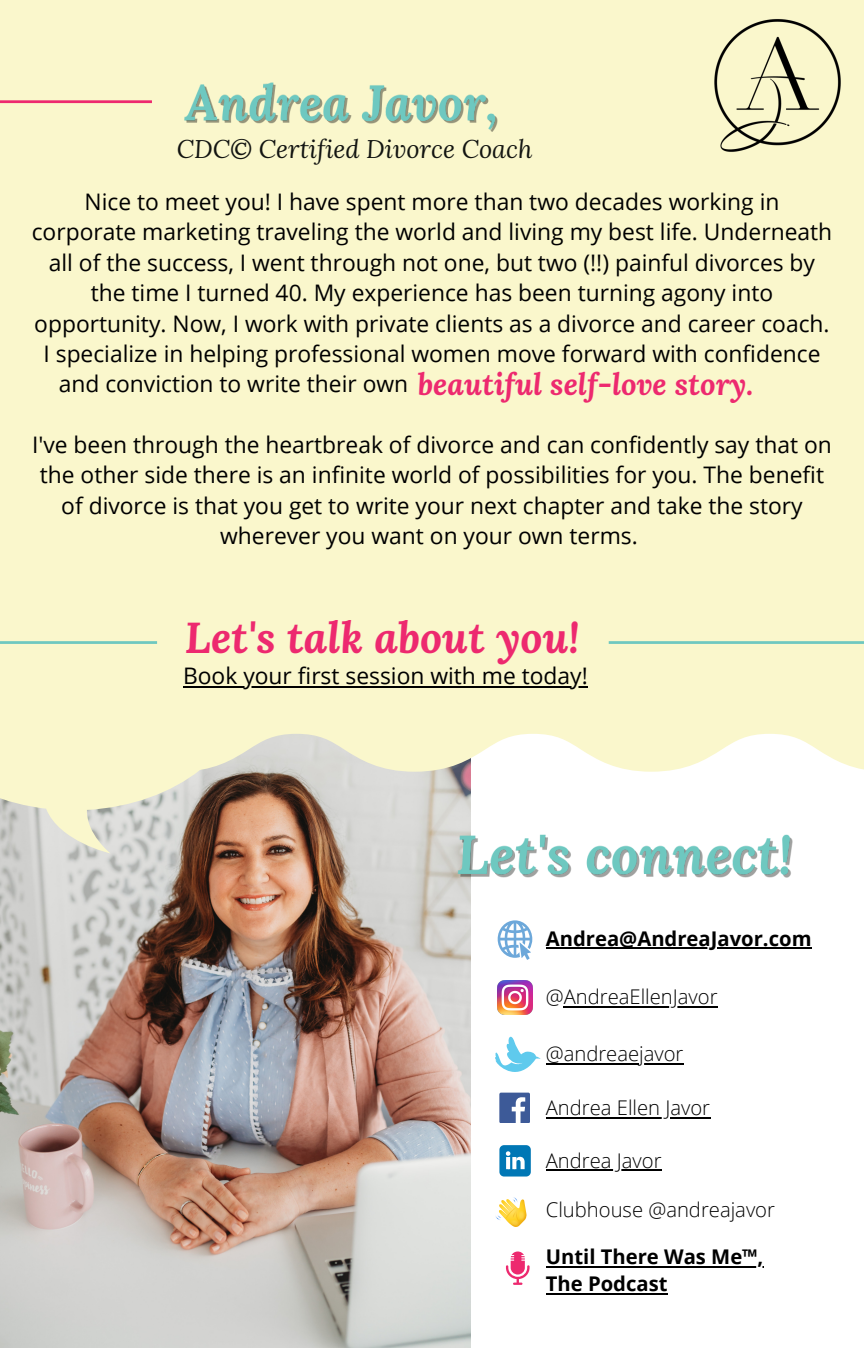
<style>
.page{position:relative;width:864px;height:1350px;background:#fff}
.page>*{position:absolute;margin:0;border:0;box-sizing:border-box;transform-origin:0 0}
.t1{font:italic 700 43.2px "Lora";color:#ed296f}
.t2{font:italic 700 30.15px "Lora";color:#ed296f}
.t3{font:italic 25.2px "Lora";color:#121411}
.t4{font:22.72px/30.4px "Open Sans";color:#000;text-align:center}
.t5{font:300 20.25px "Open Sans";color:#000}
.t6{font:700 20.25px "Open Sans";color:#000}
</style>
<div class="page">
<img style="left:0;top:772px;width:471px;height:575px">
<div style="left:0;top:0;width:864px;height:772px;background:#faf7cc"></div>
<svg style="left:0;top:558px;width:246px;height:295px;background:#ede8c4"></svg>
<svg style="left:0;top:100px;width:152px;height:3px"></svg>
<svg style="left:609px;top:641px;width:255px;height:3px"></svg>
<svg style="left:495px;top:1197px;width:32px;height:30px"></svg>
<svg style="left:498px;top:920px;width:34px;height:39px"></svg>
<img style="left:498px;top:980px;width:34px;height:35px">
<svg style="left:495px;top:1036px;width:45px;height:36px"></svg>
<div style="left:499px;top:1093px;width:31px;height:30px;background:#3d5a98;border-radius:2px"></div>
<svg style="left:512px;top:1097px;width:13px;height:26px"></svg>
<svg style="left:499px;top:1145px;width:32px;height:32px"></svg>
<svg style="left:0;top:641px;width:157px;height:3px"></svg>
<img style="left:692px;top:0;width:172px;height:170px">
<svg style="left:506px;top:1252px;width:24px;height:33px"></svg>
<img style="left:183px;top:69px;width:318px;height:68px">
<hr style="left:183px;top:686px;width:405px;height:2px;background:#000">
<img style="left:456px;top:818px;width:337px;height:75px">
<hr style="left:546px;top:947px;width:266px;height:2px;background:#000">
<hr style="left:564px;top:1006px;width:154px;height:2px;background:#000">
<hr style="left:546px;top:1063px;width:138px;height:2px;background:#000">
<hr style="left:546px;top:1117px;width:164px;height:2px;background:#000">
<hr style="left:546px;top:1169px;width:116px;height:2px;background:#000">
<hr style="left:546px;top:1266px;width:217px;height:2px;background:#000">
<hr style="left:546px;top:1293px;width:122px;height:2px;background:#000">
<p class="t3" style="left:177px;top:132px;width:357px">CDC© Certified Divorce Coach</p>
<p class="t4" style="left:85px;top:186px;width:696px">Nice to meet you! I have spent more than two decades working in</p>
<p class="t4" style="left:32px;top:216px;width:802px">corporate marketing traveling the world and living my best life. Underneath</p>
<p class="t4" style="left:49px;top:247px;width:768px">all of the success, I went through not one, but two (!!) painful divorces by</p>
<p class="t4" style="left:91px;top:277px;width:684px">the time I turned 40. My experience has been turning agony into</p>
<p class="t4" style="left:34px;top:308px;width:797px">opportunity. Now, I work with private clients as a divorce and career coach.</p>
<p class="t4" style="left:44px;top:338px;width:778px">I specialize in helping professional women move forward with confidence</p>
<p class="t4" style="left:59px;top:368px;width:351px">and conviction to write their own</p>
<p class="t2" style="left:418px;top:364px;width:337px">beautiful self-love story.</p>
<p class="t4" style="left:32px;top:429px;width:801px">I've been through the heartbreak of divorce and can confidently say that on the other side there is an infinite world of possibilities for you. The benefit of divorce is that you get to write your next chapter and take the story wherever you want on your own terms.</p>
<p class="t1" style="left:185px;top:608px;width:396px">Let's talk about you!</p>
<p class="t4" style="left:183px;top:660px;width:406px">Book your first session with me today!</p>
<p class="t6" style="left:546px;top:924px;width:267px">Andrea@AndreaJavor.com</p>
<p class="t5" style="left:546px;top:983px;width:173px">@AndreaEllenJavor</p>
<p class="t5" style="left:546px;top:1040px;width:139px">@andreaejavor</p>
<p class="t5" style="left:546px;top:1094px;width:166px">Andrea Ellen Javor</p>
<p class="t5" style="left:546px;top:1146px;width:117px">Andrea Javor</p>
<p class="t5" style="left:546px;top:1196px;width:231px">Clubhouse @andreajavor</p>
<p class="t6" style="left:546px;top:1243px;width:219px">Until There Was Me™,</p>
<p class="t6" style="left:546px;top:1270px;width:123px">The Podcast</p>
</div>
